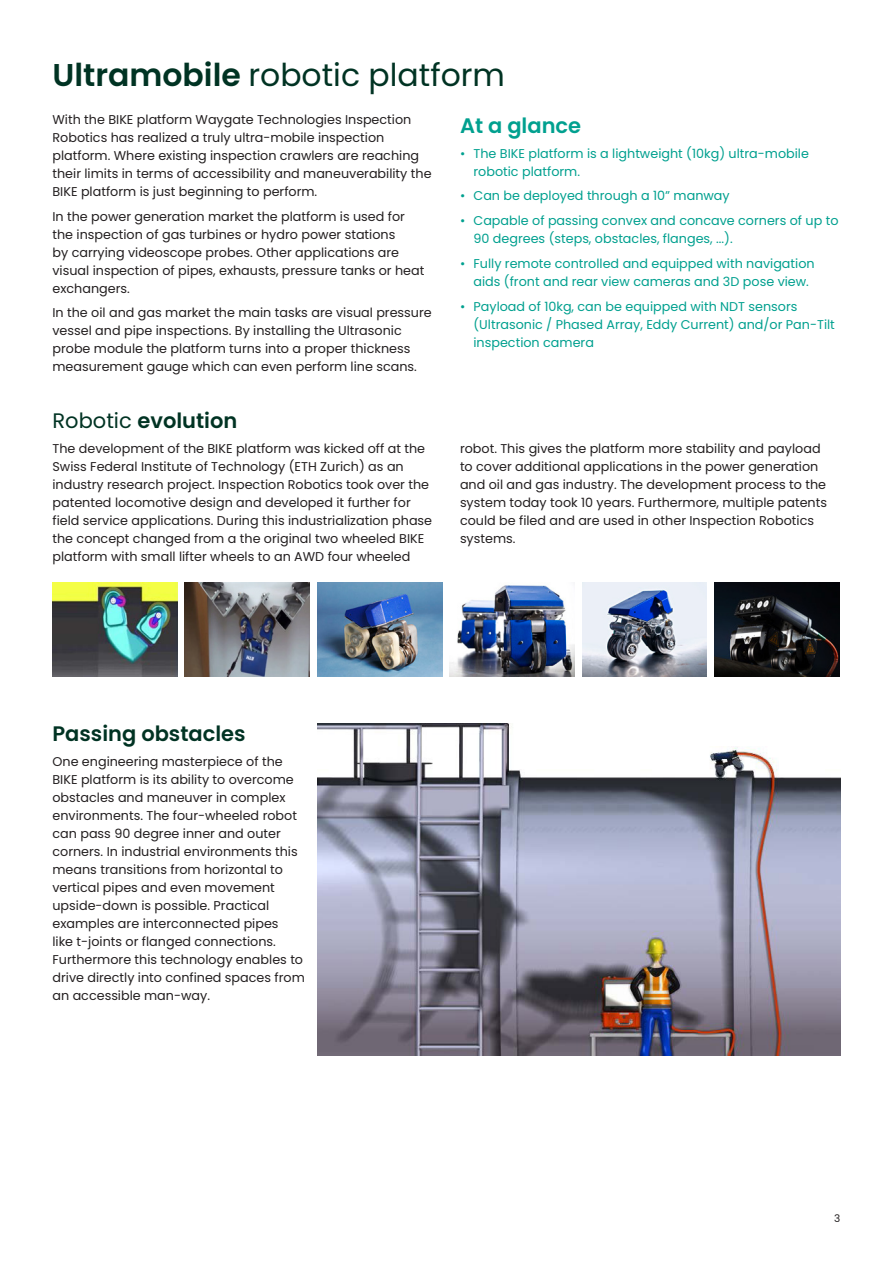
<style>
.page{position:relative;width:893px;height:1263px;background:#fff}
.page>*{position:absolute;margin:0;border:0;box-sizing:border-box;transform-origin:0 0}
._21pt-subhead{font:31.5px "Poppins";color:#003323}
._15pt-body_subhead{font:600 21px "Poppins";color:#003323}
._15pt-body_subhead-2{font:600 21px "Poppins";color:#00a08f}
._8_5pt-body_text{font:12.75px/18px "Poppins";color:#231f20}
.t1{font:12.75px/18px "Poppins";color:#00a08f}
.t2{font:10.5px "Poppins";color:#231f20}
.s1{font-weight:600}
.s2{font-weight:400}
</style>
<div class="page">
<img style="left:52px;top:582px;width:126px;height:95px">
<img style="left:185px;top:582px;width:125px;height:94px">
<img style="left:317px;top:582px;width:125px;height:94px">
<img style="left:449px;top:585px;width:126px;height:91px">
<img style="left:582px;top:582px;width:125px;height:94px">
<img style="left:714px;top:582px;width:125px;height:94px">
<img style="left:318px;top:723px;width:522px;height:333px">
<p class="_21pt-subhead" style="left:52px;top:56px;width:454px"><span class="s1">Ultramobile</span> robotic platform</p>
<p class="_8_5pt-body_text" style="left:52px;top:110px;width:381px">With the BIKE platform Waygate Technologies Inspection Robotics has realized a truly ultra-mobile inspection platform. Where existing inspection crawlers are reaching their limits in terms of accessibility and maneuverability the BIKE platform is just beginning to perform.</p>
<p class="_8_5pt-body_text" style="left:52px;top:207px;width:373px">In the power generation market the platform is used for the inspection of gas turbines or hydro power stations<br>by carrying videoscope probes. Other applications are visual inspection of pipes, exhausts, pressure tanks or heat exchangers.</p>
<p class="_8_5pt-body_text" style="left:52px;top:304px;width:381px">In the oil and gas market the main tasks are visual pressure vessel and pipe inspections. By installing the Ultrasonic probe module the platform turns into a proper thickness measurement gauge which can even perform line scans.</p>
<p class="_15pt-body_subhead-2" style="left:460px;top:113px;width:123px">At a glance</p>
<p class="t1" style="left:473px;top:144px;width:337px;text-indent:-14px">• The BIKE platform is a lightweight (10kg) ultra-mobile robotic platform.</p>
<p class="t1" style="left:460px;top:187px;width:271px">• Can be deployed through a 10” manway</p>
<p class="t1" style="left:473px;top:212px;width:366px;text-indent:-14px">• Capable of passing convex and concave corners of up to<br>90 degrees (steps, obstacles, flanges, ...).</p>
<p class="t1" style="left:473px;top:254px;width:343px;text-indent:-14px">• Fully remote controlled and equipped with navigation aids (front and rear view cameras and 3D pose view.</p>
<p class="t1" style="left:473px;top:297px;width:363px;text-indent:-14px">• Payload of 10kg, can be equipped with NDT sensors (Ultrasonic / Phased Array, Eddy Current) and/or Pan-Tilt inspection camera</p>
<p class="_15pt-body_subhead" style="left:52px;top:408px;width:186px"><span class="s2">Robotic</span> evolution</p>
<p class="_8_5pt-body_text" style="left:52px;top:439px;width:381px">The development of the BIKE platform was kicked off at the Swiss Federal Institute of Technology (ETH Zurich) as an industry research project. Inspection Robotics took over the patented locomotive design and developed it further for field service applications. During this industrialization phase the concept changed from a the original two wheeled BIKE platform with small lifter wheels to an AWD four wheeled</p>
<p class="_8_5pt-body_text" style="left:460px;top:439px;width:369px">robot. This gives the platform more stability and payload to cover additional applications in the power generation and oil and gas industry. The development process to the system today took 10 years. Furthermore, multiple patents could be filed and are used in other Inspection Robotics systems.</p>
<p class="_15pt-body_subhead" style="left:52px;top:722px;width:195px">Passing obstacles</p>
<p class="_8_5pt-body_text" style="left:52px;top:752px;width:254px">One engineering masterpiece of the BIKE platform is its ability to overcome obstacles and maneuver in complex environments. The four-wheeled robot can pass 90 degree inner and outer corners. In industrial environments this means transitions from horizontal to vertical pipes and even movement upside-down is possible. Practical examples are interconnected pipes<br>like t-joints or flanged connections.<br>Furthermore this technology enables to drive directly into confined spaces from an accessible man-way.</p>
<p class="t2" style="left:834px;top:1212px;width:8px">3</p>
</div>
